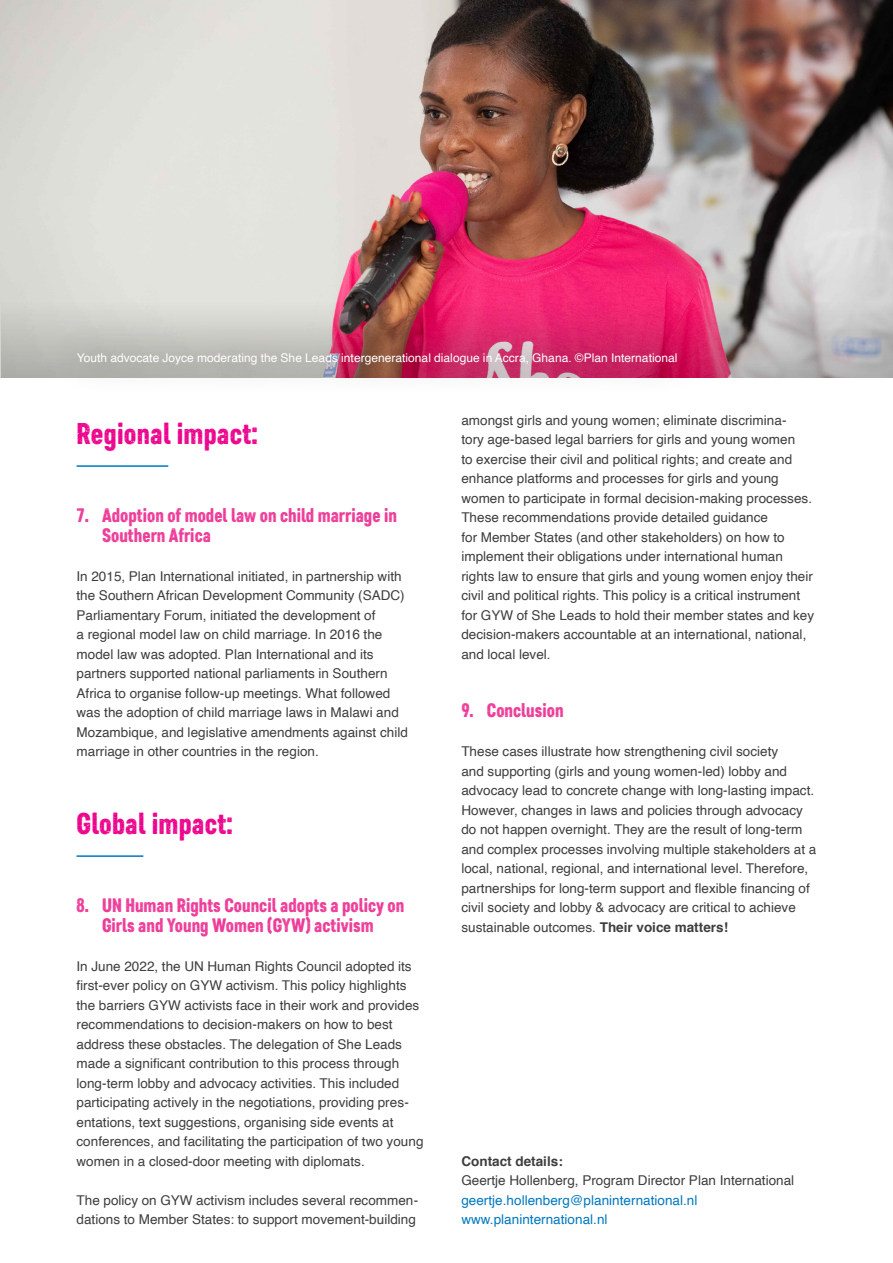
<style>
.page{position:relative;width:893px;height:1263px;background:#fff}
.page>*{position:absolute;margin:0;border:0;box-sizing:border-box;transform-origin:0 0}
.R-Kop_1_-_1_1{font:30px "Core Paint B3";letter-spacing:.01em;color:#ed028c}
.F-kop_3_-_opsomming{font:19.5px/19.5px "Core Paint B3";letter-spacing:.005em;color:#ed3896}
.t1{font:13.5px/19.5px "Helvetica";color:#3e3e3f}
.t2{font:13.5px/19.5px "Helvetica";color:#0078c0}
.t3{font:700 13.5px "Helvetica";color:#3e3e3f}
.t4{font:12px "Helvetica";color:#fff}
.s1{font-weight:700}
.s2{color:#3e3e3f}
</style>
<div class="page">
<img style="left:0;top:0;width:893px;height:378px">
<svg style="left:1px;top:279px;width:891px;height:99px;background:#cc93a4"></svg>
<hr style="left:77px;top:465px;width:91px;height:2px;background:#0078c0">
<hr style="left:77px;top:855px;width:66px;height:2px;background:#0078c0">
<div style="left:50px;top:322px;width:656px;height:73px;background:#231f20;opacity:.75"></div>
<p class="t4" style="left:77px;top:349px;width:602px">Youth advocate Joyce moderating the She Leads intergenerational dialogue in Accra, Ghana. ©Plan International</p>
<p class="R-Kop_1_-_1_1" style="left:77px;top:415px;width:183px">Regional impact:</p>
<p class="F-kop_3_-_opsomming" style="left:102px;top:505px;width:296px;text-indent:-26px">7. Adoption of model law on child marriage in<br>Southern Africa</p>
<p class="t1" style="left:77px;top:566px;width:330px">In 2015, Plan International initiated, in partnership with the Southern African Development Community (SADC)</p>
<p class="t1" style="left:77px;top:605px;width:333px">Parliamentary Forum, initiated the development of<br>a regional model law on child marriage. In 2016 the model law was adopted. Plan International and its partners supported national parliaments in Southern Africa to organise follow-up meetings. What followed was the adoption of child marriage laws in Malawi and Mozambique, and legislative amendments against child marriage in other countries in the region.</p>
<p class="R-Kop_1_-_1_1" style="left:77px;top:805px;width:158px">Global impact:</p>
<p class="F-kop_3_-_opsomming" style="left:77px;top:895px;width:329px;text-align:center">8. UN Human Rights Council adopts a policy on<br>Girls and Young Women (GYW) activism</p>
<p class="t1" style="left:77px;top:956px;width:348px">In June 2022, the UN Human Rights Council adopted its first-ever policy on GYW activism. This policy highlights the barriers GYW activists face in their work and provides recommendations to decision-makers on how to best address these obstacles. The delegation of She Leads made a significant contribution to this process through long-term lobby and advocacy activities. This included participating actively in the negotiations, providing pres&shy;entations, text suggestions, organising side events at conferences, and facilitating the participation of two young women in a closed-door meeting with diplomats.</p>
<p class="t1" style="left:77px;top:1190px;width:343px">The policy on GYW activism includes several recommen&shy;dations to Member States: to support movement-building</p>
<p class="t1" style="left:461px;top:410px;width:354px">amongst girls and young women; eliminate discrimina-<br>tory age-based legal barriers for girls and young women<br>to exercise their civil and political rights; and create and enhance platforms and processes for girls and young women to participate in formal decision-making processes.<br>These recommendations provide detailed guidance<br>for Member States (and other stakeholders) on how to implement their obligations under international human rights law to ensure that girls and young women enjoy their civil and political rights. This policy is a critical instrument for GYW of She Leads to hold their member states and key decision-makers accountable at an international, national, and local level.</p>
<p class="F-kop_3_-_opsomming" style="left:461px;top:700px;width:104px">9. Conclusion</p>
<p class="t1" style="left:461px;top:742px;width:356px">These cases illustrate how strengthening civil society<br>and supporting (girls and young women-led) lobby and advocacy lead to concrete change with long-lasting impact.<br>However, changes in laws and policies through advocacy do not happen overnight. They are the result of long-term and complex processes involving multiple stakeholders at a local, national, regional, and international level. Therefore, partnerships for long-term support and flexible financing of civil society and lobby &amp; advocacy are critical to achieve sustainable outcomes. <span class="s1">Their voice matters!</span></p>
<p class="t3" style="left:461px;top:1150px;width:103px">Contact details:</p>
<p class="t2" style="left:461px;top:1171px;width:334px"><span class="s2">Geertje Hollenberg, Program Director Plan International </span>geertje.hollenberg@planinternational.nl www.planinternational.nl</p>
</div>
